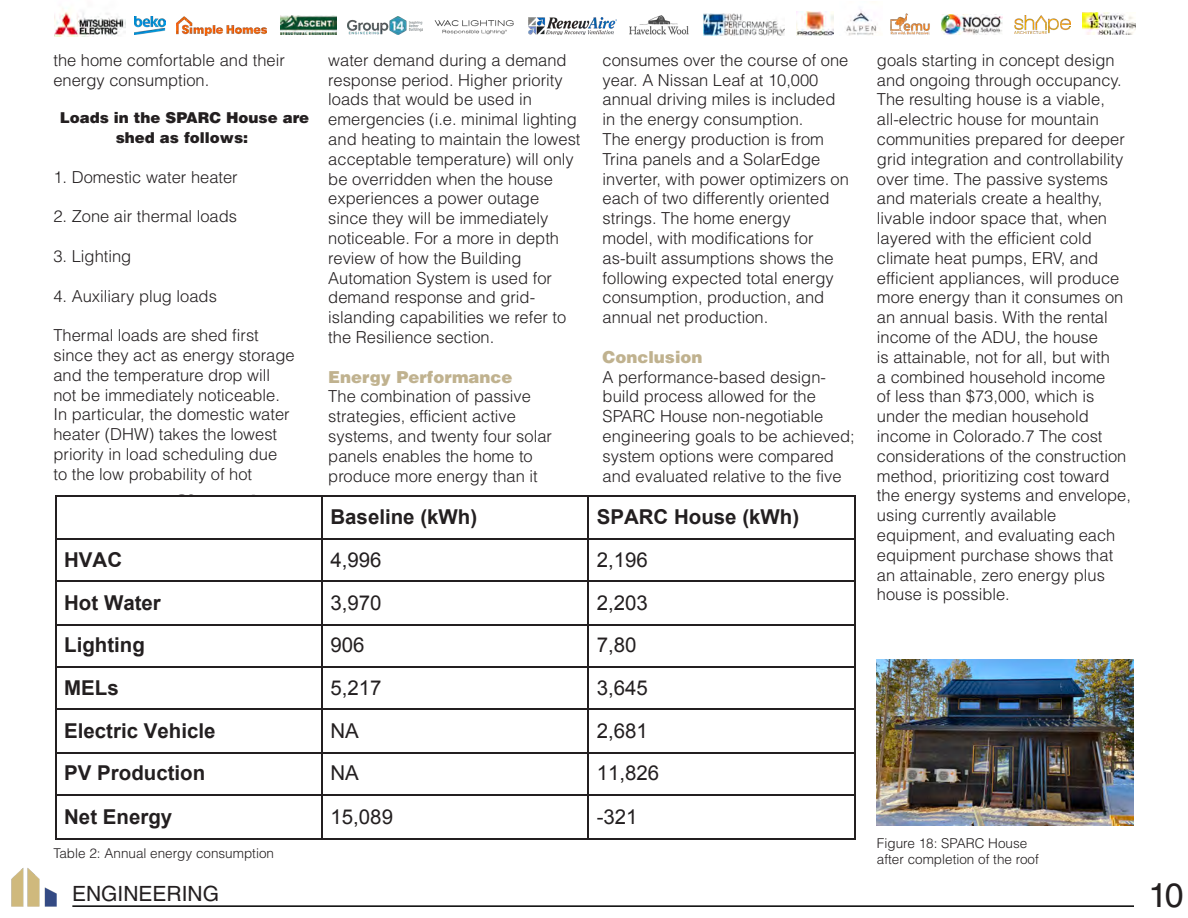
<style>
.page{position:relative;width:1188px;height:918px;background:#fff}
.page>*{position:absolute;margin:0;border:0;box-sizing:border-box;transform-origin:0 0}
.t1{font:33.9px "Helvetica";color:#231f20}
.t2{font:21px "Helvetica";color:#231f20}
.t3{font:700 20.55px "Arial";color:#231f20}
.t4{font:20.55px "Arial";color:#231f20}
.t5{font:300 16.5px/19.8px "Helvetica";color:#231f20}
.t6{font:900 16.5px "Helvetica";color:#c0b28f}
.t7{font:900 15px/19.8px "Helvetica";color:#231f20;text-align:center}
.t8{font:300 13.5px/16.2px "Helvetica";color:#231f20}
</style>
<div class="page">
<hr style="left:72px;top:905px;width:1062px;height:2px;background:#000">
<img style="left:11px;top:868px;width:46px;height:39px">
<img style="left:54px;top:8px;width:72px;height:29px">
<img style="left:135px;top:17px;width:31px;height:17px">
<img style="left:177px;top:16px;width:90px;height:20px">
<img style="left:280px;top:15px;width:56px;height:19px">
<img style="left:348px;top:16px;width:75px;height:19px">
<img style="left:434px;top:20px;width:80px;height:15px">
<img style="left:529px;top:17px;width:88px;height:17px">
<img style="left:629px;top:15px;width:60px;height:20px">
<img style="left:703px;top:14px;width:81px;height:21px">
<img style="left:797px;top:12px;width:37px;height:23px">
<img style="left:846px;top:9px;width:31px;height:26px">
<img style="left:890px;top:13px;width:40px;height:22px">
<img style="left:942px;top:15px;width:61px;height:19px">
<img style="left:1014px;top:16px;width:56px;height:18px">
<img style="left:1083px;top:12px;width:53px;height:23px">
<hr style="left:588px;top:838px;width:267px;height:1px;background:#231f20">
<hr style="left:854px;top:795px;width:1px;height:44px;background:#231f20">
<hr style="left:321px;top:838px;width:268px;height:1px;background:#231f20">
<hr style="left:588px;top:795px;width:1px;height:44px;background:#231f20">
<hr style="left:55px;top:838px;width:268px;height:1px;background:#231f20">
<hr style="left:55px;top:795px;width:2px;height:44px;background:#231f20">
<hr style="left:321px;top:795px;width:2px;height:44px;background:#231f20">
<hr style="left:588px;top:795px;width:267px;height:1px;background:#231f20">
<hr style="left:854px;top:752px;width:1px;height:44px;background:#231f20">
<hr style="left:321px;top:795px;width:268px;height:1px;background:#231f20">
<hr style="left:588px;top:752px;width:1px;height:44px;background:#231f20">
<hr style="left:55px;top:795px;width:268px;height:1px;background:#231f20">
<hr style="left:55px;top:752px;width:2px;height:44px;background:#231f20">
<hr style="left:321px;top:752px;width:2px;height:44px;background:#231f20">
<hr style="left:588px;top:752px;width:267px;height:2px;background:#231f20">
<hr style="left:854px;top:709px;width:1px;height:45px;background:#231f20">
<hr style="left:321px;top:752px;width:268px;height:2px;background:#231f20">
<hr style="left:588px;top:709px;width:1px;height:45px;background:#231f20">
<hr style="left:55px;top:752px;width:268px;height:2px;background:#231f20">
<hr style="left:55px;top:709px;width:2px;height:45px;background:#231f20">
<hr style="left:321px;top:709px;width:2px;height:45px;background:#231f20">
<hr style="left:588px;top:709px;width:267px;height:1px;background:#231f20">
<hr style="left:854px;top:666px;width:1px;height:44px;background:#231f20">
<hr style="left:321px;top:709px;width:268px;height:1px;background:#231f20">
<hr style="left:588px;top:666px;width:1px;height:44px;background:#231f20">
<hr style="left:55px;top:709px;width:268px;height:1px;background:#231f20">
<hr style="left:55px;top:666px;width:2px;height:44px;background:#231f20">
<hr style="left:321px;top:666px;width:2px;height:44px;background:#231f20">
<hr style="left:588px;top:666px;width:267px;height:2px;background:#231f20">
<hr style="left:854px;top:624px;width:1px;height:44px;background:#231f20">
<hr style="left:321px;top:666px;width:268px;height:2px;background:#231f20">
<hr style="left:588px;top:624px;width:1px;height:44px;background:#231f20">
<hr style="left:55px;top:666px;width:268px;height:2px;background:#231f20">
<hr style="left:55px;top:624px;width:2px;height:44px;background:#231f20">
<hr style="left:321px;top:624px;width:2px;height:44px;background:#231f20">
<hr style="left:588px;top:624px;width:267px;height:2px;background:#231f20">
<hr style="left:854px;top:581px;width:1px;height:45px;background:#231f20">
<hr style="left:321px;top:624px;width:268px;height:2px;background:#231f20">
<hr style="left:588px;top:581px;width:1px;height:45px;background:#231f20">
<hr style="left:55px;top:624px;width:268px;height:2px;background:#231f20">
<hr style="left:55px;top:581px;width:2px;height:45px;background:#231f20">
<hr style="left:321px;top:581px;width:2px;height:45px;background:#231f20">
<hr style="left:588px;top:581px;width:267px;height:1px;background:#231f20">
<hr style="left:854px;top:538px;width:1px;height:44px;background:#231f20">
<hr style="left:321px;top:581px;width:268px;height:1px;background:#231f20">
<hr style="left:588px;top:538px;width:1px;height:44px;background:#231f20">
<hr style="left:55px;top:581px;width:268px;height:1px;background:#231f20">
<hr style="left:55px;top:538px;width:2px;height:44px;background:#231f20">
<hr style="left:321px;top:538px;width:2px;height:44px;background:#231f20">
<hr style="left:588px;top:495px;width:267px;height:1px;background:#231f20">
<hr style="left:588px;top:538px;width:267px;height:2px;background:#231f20">
<hr style="left:854px;top:495px;width:1px;height:45px;background:#231f20">
<hr style="left:321px;top:495px;width:268px;height:1px;background:#231f20">
<hr style="left:321px;top:538px;width:268px;height:2px;background:#231f20">
<hr style="left:588px;top:495px;width:1px;height:45px;background:#231f20">
<hr style="left:55px;top:495px;width:268px;height:1px;background:#231f20">
<hr style="left:55px;top:538px;width:268px;height:2px;background:#231f20">
<hr style="left:55px;top:495px;width:2px;height:45px;background:#231f20">
<hr style="left:321px;top:495px;width:2px;height:45px;background:#231f20">
<img style="left:877px;top:660px;width:257px;height:166px">
<p class="t5" style="left:603px;top:50px;width:248px">consumes over the course of one year. A Nissan Leaf at 10,000 annual driving miles is included in the energy consumption.<br>The energy production is from<br>Trina panels and a SolarEdge inverter, with power optimizers on each of two differently oriented strings. The home energy<br>model, with modifications for as-built assumptions shows the following expected total energy consumption, production, and annual net production.</p>
<p class="t6" style="left:603px;top:346px;width:101px">Conclusion</p>
<p class="t5" style="left:603px;top:366px;width:254px">A performance-based design&shy;build process allowed for the<br>SPARC House non-negotiable engineering goals to be achieved; system options were compared and evaluated relative to the five</p>
<p class="t5" style="left:53px;top:50px;width:233px">the home comfortable and their energy consumption.</p>
<p class="t7" style="left:60px;top:108px;width:251px">Loads in the SPARC House are shed as follows:</p>
<p class="t5" style="left:53px;top:167px;width:186px">1. Domestic water heater</p>
<p class="t5" style="left:53px;top:206px;width:185px">2. Zone air thermal loads</p>
<p class="t5" style="left:53px;top:246px;width:79px">3. Lighting</p>
<p class="t5" style="left:53px;top:285px;width:165px">4. Auxiliary plug loads</p>
<p class="t5" style="left:53px;top:325px;width:243px">Thermal loads are shed first since they act as energy storage and the temperature drop will not be immediately noticeable.<br>In particular, the domestic water heater (DHW) takes the lowest priority in load scheduling due to the low probability of hot</p>
<p class="t5" style="left:877px;top:50px;width:256px">goals starting in concept design and ongoing through occupancy.<br>The resulting house is a viable, all-electric house for mountain communities prepared for deeper grid integration and controllability over time. The passive systems and materials create a healthy, livable indoor space that, when layered with the efficient cold climate heat pumps, ERV, and efficient appliances, will produce more energy than it consumes on an annual basis. With the rental income of the ADU, the house<br>is attainable, not for all, but with<br>a combined household income<br>of less than $73,000, which is under the median household income in Colorado.7 The cost considerations of the construction method, prioritizing cost toward the energy systems and envelope, using currently available equipment, and evaluating each equipment purchase shows that an attainable, zero energy plus house is possible.</p>
<p class="t5" style="left:328px;top:50px;width:254px">water demand during a demand response period. Higher priority loads that would be used in emergencies (i.e. minimal lighting and heating to maintain the lowest acceptable temperature) will only be overridden when the house experiences a power outage since they will be immediately noticeable. For a more in depth review of how the Building<br>Automation System is used for demand response and grid&shy;islanding capabilities we refer to the Resilience section.</p>
<p class="t6" style="left:328px;top:366px;width:186px">Energy Performance</p>
<p class="t5" style="left:328px;top:386px;width:225px">The combination of passive strategies, efficient active systems, and twenty four solar panels enables the home to produce more energy than it</p>
<p class="t3" style="left:55px;top:468px;width:271px">Annual Energy Comparison</p>
<p class="t3" style="left:330px;top:503px;width:148px">Baseline (kWh)</p>
<p class="t3" style="left:597px;top:503px;width:204px">SPARC House (kWh)</p>
<p class="t3" style="left:64px;top:545px;width:60px">HVAC</p>
<p class="t4" style="left:330px;top:545px;width:53px">4,996</p>
<p class="t4" style="left:597px;top:545px;width:53px">2,196</p>
<p class="t3" style="left:64px;top:589px;width:98px">Hot Water</p>
<p class="t4" style="left:330px;top:589px;width:53px">3,970</p>
<p class="t4" style="left:597px;top:589px;width:53px">2,203</p>
<p class="t3" style="left:64px;top:631px;width:82px">Lighting</p>
<p class="t4" style="left:330px;top:631px;width:36px">906</p>
<p class="t4" style="left:597px;top:631px;width:41px">7,80</p>
<p class="t3" style="left:64px;top:673px;width:56px">MELs</p>
<p class="t4" style="left:330px;top:673px;width:53px">5,217</p>
<p class="t4" style="left:597px;top:673px;width:53px">3,645</p>
<p class="t3" style="left:64px;top:717px;width:153px">Electric Vehicle</p>
<p class="t4" style="left:330px;top:717px;width:30px">NA</p>
<p class="t4" style="left:597px;top:717px;width:53px">2,681</p>
<p class="t3" style="left:64px;top:759px;width:143px">PV Production</p>
<p class="t4" style="left:330px;top:759px;width:30px">NA</p>
<p class="t4" style="left:597px;top:759px;width:64px">11,826</p>
<p class="t3" style="left:64px;top:802px;width:110px">Net Energy</p>
<p class="t4" style="left:330px;top:803px;width:64px">15,089</p>
<p class="t4" style="left:597px;top:803px;width:42px">-321</p>
<p class="t8" style="left:53px;top:844px;width:222px">Table 2: Annual energy consumption</p>
<p class="t8" style="left:877px;top:835px;width:163px">Figure 18: SPARC House after completion of the roof</p>
<p class="t2" style="left:72px;top:881px;width:149px">ENGINEERING</p>
<h1 class="t1" style="left:1148px;top:875px;width:37px">10</h1>
</div>
